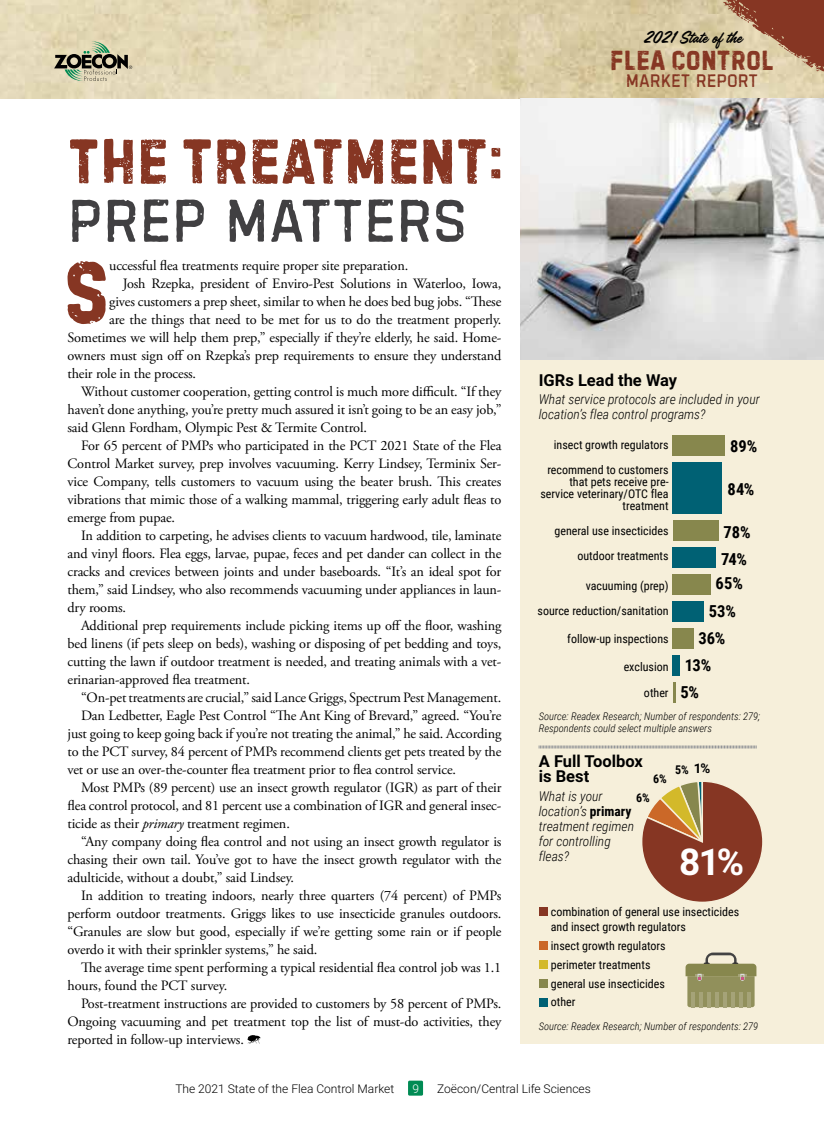
<style>
.page{position:relative;width:824px;height:1134px;background:#fff}
.page>*{position:absolute;margin:0;border:0;box-sizing:border-box;transform-origin:0 0}
.t1{font:96.75px "Handelson Six";color:#863623}
.t2{font:68.25px "Handelson Six";color:#863623}
.t3{font:68.25px "Handelson Five";color:#414042}
.t4{font:700 37.05px "Roboto";color:#fff}
.t5{font:29.7px "Handelson Six";color:#863623}
.t6{font:20.55px "Handelson Five";color:#863623}
.t7{font:19.2px "Handelson One";color:#000}
.t8{font:700 16.5px "Roboto";color:#000}
.t9{font:700 16.5px/27.2px "Roboto Condensed";color:#000}
.t10{font:14.25px "Adobe Garamond Pro";letter-spacing:-.01em;color:#000}
.t11{font:italic 300 13.5px/15px "Roboto Condensed";color:#000}
.t12{font:12px/24.8px "Roboto Condensed";color:#000;text-align:right}
.t13{font:300 12px "Roboto";color:#000}
.t14{font:700 12px "Roboto Condensed";color:#000}
.t15{font:300 12px "Roboto";color:#fff}
.t16{font:italic 300 10.5px/12px "Roboto Condensed";color:#000}
.s1{font-style:italic}
.s2{font-family:"Roboto";font-size:13.35px}
.s3{font-weight:700;font-style:normal}
</style>
<div class="page">
<img style="left:0;top:0;width:661px;height:98px">
<div style="left:520px;top:224px;width:304px;height:820px;background:#f6efda"></div>
<img style="left:520px;top:98px;width:304px;height:262px">
<div style="left:408px;top:1081px;width:15px;height:15px;background:#008b54;border-radius:2px"></div>
<svg style="left:54px;top:40px;width:78px;height:42px"></svg>
<svg style="left:661px;top:0;width:163px;height:199px"></svg>
<svg style="left:247px;top:1035px;width:13px;height:9px"></svg>
<hr style="left:672px;top:682px;width:3px;height:20px;background:#87874d">
<div style="left:672px;top:655px;width:8px;height:21px;background:#006174"></div>
<div style="left:672px;top:628px;width:21px;height:21px;background:#87874d"></div>
<div style="left:672px;top:601px;width:31px;height:21px;background:#006174"></div>
<div style="left:672px;top:574px;width:38px;height:21px;background:#87874d"></div>
<div style="left:672px;top:547px;width:44px;height:21px;background:#006174"></div>
<div style="left:672px;top:521px;width:46px;height:20px;background:#87874d"></div>
<div style="left:672px;top:462px;width:50px;height:52px;background:#006174"></div>
<div style="left:672px;top:435px;width:52px;height:21px;background:#87874d"></div>
<svg style="left:539px;top:746px;width:217px;height:2px"></svg>
<svg style="left:642px;top:782px;width:121px;height:120px"></svg>
<div style="left:538px;top:908px;width:9px;height:8px;background:#863623"></div>
<div style="left:538px;top:941px;width:9px;height:9px;background:#cb6828"></div>
<div style="left:538px;top:960px;width:9px;height:9px;background:#d3b92a"></div>
<div style="left:538px;top:979px;width:9px;height:9px;background:#87874d"></div>
<div style="left:538px;top:998px;width:9px;height:8px;background:#006174"></div>
<svg style="left:685px;top:953px;width:71px;height:54px"></svg>
<h2 class="t2" style="left:68px;top:122px;width:438px">THE TREATMENT:</h2>
<h2 class="t3" style="left:68px;top:185px;width:401px">PREP MATTERS</h2>
<h1 class="t1" style="left:63px;top:236px;width:48px">S</h1>
<p class="t10" style="left:109px;top:257px;width:300px">uccessful flea treatments require proper site preparation.</p>
<p class="t10" style="left:123px;top:275px;width:380px">Josh Rzepka, president of Enviro-Pest Solutions in Waterloo, Iowa,</p>
<p class="t10" style="left:109px;top:293px;width:393px">gives customers a prep sheet, similar to when he does bed bug jobs. “These</p>
<p class="t10" style="left:109px;top:311px;width:394px">are the things that need to be met for us to do the treatment properly.</p>
<p class="t10" style="left:67px;top:329px;width:435px">Sometimes we will help them prep,” especially if they’re elderly, he said. Home-</p>
<p class="t10" style="left:67px;top:347px;width:435px">owners must sign off on Rzepka’s prep requirements to ensure they understand</p>
<p class="t10" style="left:67px;top:365px;width:130px">their role in the process.</p>
<p class="t10" style="left:81px;top:383px;width:422px">Without customer cooperation, getting control is much more difficult. “If they</p>
<p class="t10" style="left:67px;top:401px;width:435px">haven’t done anything, you’re pretty much assured it isn’t going to be an easy job,”</p>
<p class="t10" style="left:67px;top:419px;width:301px">said Glenn Fordham, Olympic Pest &amp; Termite Control.</p>
<p class="t10" style="left:81px;top:437px;width:422px">For 65 percent of PMPs who participated in the PCT 2021 State of the Flea</p>
<p class="t10" style="left:67px;top:455px;width:435px">Control Market survey, prep involves vacuuming. Kerry Lindsey, Terminix Ser-</p>
<p class="t10" style="left:67px;top:473px;width:435px">vice Company, tells customers to vacuum using the beater brush. This creates</p>
<p class="t10" style="left:67px;top:491px;width:435px">vibrations that mimic those of a walking mammal, triggering early adult fleas to</p>
<p class="t10" style="left:67px;top:509px;width:109px">emerge from pupae.</p>
<p class="t10" style="left:81px;top:527px;width:422px">In addition to carpeting, he advises clients to vacuum hardwood, tile, laminate</p>
<p class="t10" style="left:67px;top:545px;width:435px">and vinyl floors. Flea eggs, larvae, pupae, feces and pet dander can collect in the</p>
<p class="t10" style="left:67px;top:563px;width:435px">cracks and crevices between joints and under baseboards. “It’s an ideal spot for</p>
<p class="t10" style="left:67px;top:581px;width:435px">them,” said Lindsey, who also recommends vacuuming under appliances in laun-</p>
<p class="t10" style="left:67px;top:599px;width:60px">dry rooms.</p>
<p class="t10" style="left:81px;top:617px;width:422px">Additional prep requirements include picking items up off the floor, washing</p>
<p class="t10" style="left:67px;top:635px;width:435px">bed linens (if pets sleep on beds), washing or disposing of pet bedding and toys,</p>
<p class="t10" style="left:67px;top:653px;width:435px">cutting the lawn if outdoor treatment is needed, and treating animals with a vet-</p>
<p class="t10" style="left:67px;top:671px;width:184px">erinarian-approved flea treatment.</p>
<p class="t10" style="left:81px;top:689px;width:422px">“On-pet treatments are crucial,” said Lance Griggs, Spectrum Pest Management.</p>
<p class="t10" style="left:81px;top:707px;width:422px">Dan Ledbetter, Eagle Pest Control “The Ant King of Brevard,” agreed. “You’re</p>
<p class="t10" style="left:67px;top:725px;width:435px">just going to keep going back if you’re not treating the animal,” he said. According</p>
<p class="t10" style="left:67px;top:743px;width:435px">to the PCT survey, 84 percent of PMPs recommend clients get pets treated by the</p>
<p class="t10" style="left:67px;top:761px;width:390px">vet or use an over-the-counter flea treatment prior to flea control service.</p>
<p class="t10" style="left:81px;top:779px;width:422px">Most PMPs (89 percent) use an insect growth regulator (IGR) as part of their</p>
<p class="t10" style="left:67px;top:797px;width:435px">flea control protocol, and 81 percent use a combination of IGR and general insec-</p>
<p class="t10" style="left:67px;top:815px;width:224px">ticide as their <span class="s1">primary</span> treatment regimen.</p>
<p class="t10" style="left:81px;top:833px;width:422px">“Any company doing flea control and not using an insect growth regulator is</p>
<p class="t10" style="left:67px;top:851px;width:435px">chasing their own tail. You’ve got to have the insect growth regulator with the</p>
<p class="t10" style="left:67px;top:869px;width:228px">adulticide, without a doubt,” said Lindsey.</p>
<p class="t10" style="left:81px;top:887px;width:422px">In addition to treating indoors, nearly three quarters (74 percent) of PMPs</p>
<p class="t10" style="left:67px;top:905px;width:435px">perform outdoor treatments. Griggs likes to use insecticide granules outdoors.</p>
<p class="t10" style="left:67px;top:923px;width:435px">“Granules are slow but good, especially if we’re getting some rain or if people</p>
<p class="t10" style="left:67px;top:941px;width:251px">overdo it with their sprinkler systems,” he said.</p>
<p class="t10" style="left:81px;top:959px;width:422px">The average time spent performing a typical residential flea control job was 1.1</p>
<p class="t10" style="left:67px;top:977px;width:161px">hours, found the PCT survey.</p>
<p class="t10" style="left:81px;top:995px;width:422px">Post-treatment instructions are provided to customers by 58 percent of PMPs.</p>
<p class="t10" style="left:67px;top:1013px;width:435px">Ongoing vacuuming and pet treatment top the list of must-do activities, they</p>
<p class="t10" style="left:67px;top:1031px;width:178px">reported in follow-up interviews.</p>
<h3 class="t7" style="left:642px;top:27px;width:100px">2021 State of the</h3>
<h3 class="t5" style="left:610px;top:43px;width:166px">FLEA CONTROL</h3>
<h3 class="t6" style="left:625px;top:70px;width:134px">MARKET REPORT</h3>
<p class="t8" style="left:538px;top:368px;width:140px">IGRs Lead the Way</p>
<p class="t11" style="left:538px;top:391px;width:222px">What service protocols are included in your location’s flea control programs?</p>
<p class="t12" style="left:547px;top:432px;width:123px;text-align:center">insect growth regulators recommend to customers</p>
<p class="t12" style="left:540px;top:475px;width:130px;line-height:12px">that pets receive pre&shy;service veterinary/OTC flea treatment</p>
<p class="t12" style="left:554px;top:518px;width:116px">general use insecticides outdoor treatments</p>
<p class="t12" style="left:537px;top:573px;width:132px">vacuuming (prep)<br>source reduction/sanitation</p>
<p class="t12" style="left:567px;top:626px;width:103px">follow-up inspections</p>
<p class="t12" style="left:623px;top:653px;width:46px;line-height:26.2px">exclusion other</p>
<p class="t9" style="left:730px;top:432px;width:29px">89%</p>
<p class="t9" style="left:727px;top:475px;width:29px">84%</p>
<p class="t9" style="left:721px;top:519px;width:31px;line-height:26.4px">78%<br>74%</p>
<p class="t9" style="left:708px;top:569px;width:36px;line-height:27.9px;text-align:center">65%<br>53%</p>
<p class="t9" style="left:680px;top:624px;width:46px;text-indent:18px">36%<br>13%<br>5%</p>
<p class="t16" style="left:538px;top:710px;width:223px">Source: Readex Research; Number of respondents: 279;<br>Respondents could select multiple answers</p>
<p class="t8" style="left:538px;top:750px;width:106px">A Full Toolbox</p>
<p class="t14" style="left:675px;top:762px;width:37px">5% <span class="s2">1%</span></p>
<p class="t8" style="left:538px;top:765px;width:52px">is Best</p>
<p class="t11" style="left:538px;top:788px;width:97px">What is your location’s <span class="s3">primary </span>treatment regimen for controlling fleas?</p>
<p class="t14" style="left:653px;top:771px;width:15px">6%</p>
<p class="t14" style="left:636px;top:790px;width:15px">6%</p>
<h3 class="t4" style="left:679px;top:836px;width:66px">81%</h3>
<p class="t12" style="left:550px;top:904px;width:190px;line-height:15px;text-align:left">combination of general use insecticides and insect growth regulators</p>
<p class="t12" style="left:550px;top:936px;width:116px;line-height:18.8px;text-align:left">insect growth regulators perimeter treatments general use insecticides other</p>
<p class="t16" style="left:538px;top:1020px;width:221px">Source: Readex Research; Number of respondents: 279</p>
<p class="t13" style="left:175px;top:1080px;width:220px">The 2021 State of the Flea Control Market</p>
<p class="t15" style="left:412px;top:1080px;width:8px">9</p>
<p class="t13" style="left:437px;top:1080px;width:155px">Zoëcon/Central Life Sciences</p>
</div>
